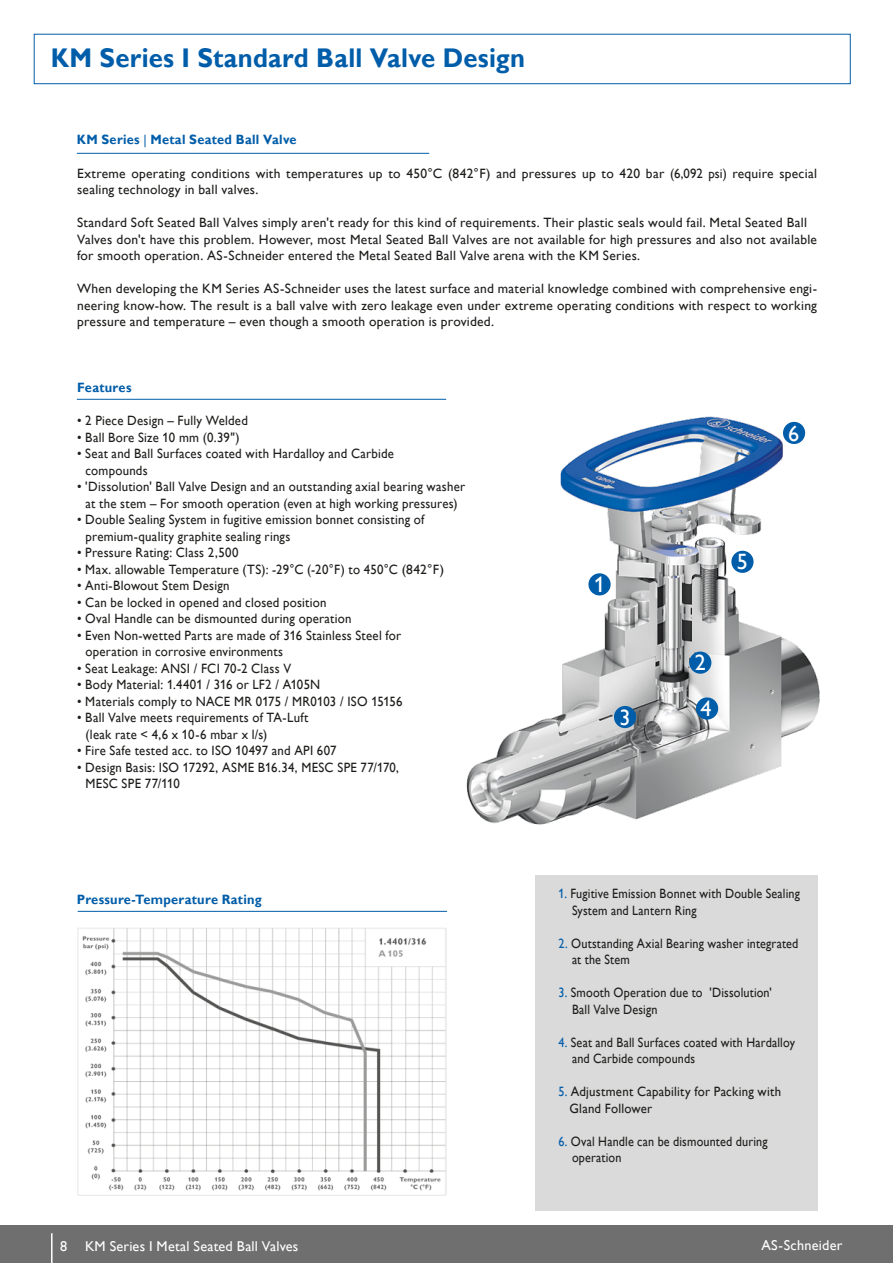
<style>
.page{position:relative;width:893px;height:1263px;background:#fff}
.page>*{position:absolute;margin:0;border:0;box-sizing:border-box;transform-origin:0 0}
.t1{font:700 27px "Gill Alt One";letter-spacing:.01em;color:#005da9;scale:.95 1}
.t2{font:22.2px "Gill Alt One";color:#fff}
.t3{font:14.25px "Gill Alt One";letter-spacing:.015em;color:#fff}
.t4{font:13.5px/16.5px "Gill Alt One";letter-spacing:.015em;color:#1d1d1b;scale:.95 1}
.t5{font:13.5px/16.5px "Gill Alt One";letter-spacing:.015em;color:#1d1d1b}
.t6{font:13.5px/16.5px "Gill Alt One";letter-spacing:.015em;color:#1d1d1b;scale:.9 1}
.t7{font:700 13.5px "Gill Alt One";letter-spacing:.025em;color:#005da9;scale:.95 1}
.s1{font-weight:400}
.s2{color:#005da9}
</style>
<div class="page">
<div style="left:34px;top:34px;width:816px;height:50px;border:1px solid #005da9"></div>
<div style="left:0;top:1225px;width:893px;height:38px;background:#706f6f"></div>
<hr style="left:51px;top:1233px;width:2px;height:30px;background:#fff">
<hr style="left:77px;top:153px;width:352px;height:1px;background:#005da9">
<hr style="left:77px;top:399px;width:369px;height:1px;background:#005da9">
<img style="left:466px;top:416px;width:354px;height:409px">
<div style="left:614px;top:706px;width:22px;height:22px;background:#005da9;border-radius:50%"></div>
<div style="left:696px;top:697px;width:22px;height:23px;background:#005da9;border-radius:50%"></div>
<div style="left:731px;top:551px;width:22px;height:22px;background:#005da9;border-radius:50%"></div>
<div style="left:783px;top:422px;width:22px;height:22px;background:#005da9;border-radius:50%"></div>
<div style="left:689px;top:651px;width:22px;height:23px;background:#005da9;border-radius:50%"></div>
<div style="left:588px;top:573px;width:23px;height:22px;background:#005da9;border-radius:50%"></div>
<div style="left:535px;top:875px;width:283px;height:336px;background:#dadada"></div>
<hr style="left:78px;top:911px;width:369px;height:1px;background:#005da9">
<img style="left:78px;top:928px;width:369px;height:267px">
<h1 class="t1" style="left:51px;top:42px;width:501px">KM Series I Standard Ball Valve Design</h1>
<p class="t7" style="left:77px;top:132px;width:233px">KM Series <span class="s1">|</span> Metal Seated Ball Valve</p>
<p class="t5" style="left:77px;top:165px;width:741px">Extreme operating conditions with temperatures up to 450°C (842°F) and pressures up to 420 bar (6,092 psi) require special sealing technology in ball valves.</p>
<p class="t5" style="left:77px;top:214px;width:741px">Standard Soft Seated Ball Valves simply aren't ready for this kind of requirements. Their plastic seals would fail. Metal Seated Ball<br>Valves don't have this problem. However, most Metal Seated Ball Valves are not available for high pressures and also not available for smooth operation. AS-Schneider entered the Metal Seated Ball Valve arena with the KM Series.</p>
<p class="t5" style="left:77px;top:280px;width:741px;text-align:justify">When developing the KM Series AS-Schneider uses the latest surface and material knowledge combined with comprehensive engi&shy;neering know-how. The result is a ball valve with zero leakage even under extreme operating conditions with respect to working pressure and temperature – even though a smooth operation is provided.</p>
<p class="t7" style="left:77px;top:379px;width:59px">Features</p>
<p class="t4" style="left:77px;top:412px;width:181px">• 2 Piece Design – Fully Welded</p>
<p class="t4" style="left:77px;top:429px;width:173px">• Ball Bore Size 10 mm (0.39")</p>
<p class="t4" style="left:86px;top:445px;width:326px;text-indent:-9px">• Seat and Ball Surfaces coated with Hardalloy and Carbide compounds</p>
<p class="t4" style="left:77px;top:478px;width:410px;text-align:center">• 'Dissolution' Ball Valve Design and an outstanding axial bearing washer at the stem – For smooth operation (even at high working pressures)</p>
<p class="t4" style="left:86px;top:511px;width:358px;text-indent:-9px">• Double Sealing System in fugitive emission bonnet consisting of premium-quality graphite sealing rings</p>
<p class="t4" style="left:77px;top:544px;width:171px">• Pressure Rating: Class 2,500</p>
<p class="t4" style="left:77px;top:561px;width:388px">• Max. allowable Temperature (TS): -29°C (-20°F) to 450°C (842°F)</p>
<p class="t4" style="left:77px;top:577px;width:162px">• Anti-Blowout Stem Design</p>
<p class="t4" style="left:77px;top:594px;width:264px">• Can be locked in opened and closed position</p>
<p class="t4" style="left:77px;top:610px;width:290px">• Oval Handle can be dismounted during operation</p>
<p class="t4" style="left:86px;top:627px;width:334px;text-indent:-9px">• Even Non-wetted Parts are made of 316 Stainless Steel for operation in corrosive environments</p>
<p class="t4" style="left:77px;top:660px;width:227px">• Seat Leakage: ANSI / FCI 70-2 Class V</p>
<p class="t4" style="left:77px;top:676px;width:258px">• Body Material: 1.4401 / 316 or LF2 / A105N</p>
<p class="t4" style="left:77px;top:693px;width:344px">• Materials comply to NACE MR 0175 / MR0103 / ISO 15156</p>
<p class="t4" style="left:86px;top:709px;width:236px;text-indent:-9px">• Ball Valve meets requirements of TA-Luft (leak rate &lt; 4,6 x 10-6 mbar x l/s)</p>
<p class="t4" style="left:77px;top:742px;width:275px">• Fire Safe tested acc. to ISO 10497 and API 607</p>
<p class="t4" style="left:86px;top:759px;width:331px;text-indent:-9px">• Design Basis: ISO 17292, ASME B16.34, MESC SPE 77/170,<br>MESC SPE 77/110</p>
<p class="t7" style="left:77px;top:891px;width:196px">Pressure-Temperature Rating</p>
<h2 class="t2" style="left:594px;top:572px;width:13px">1</h2>
<h2 class="t2" style="left:619px;top:704px;width:13px">3</h2>
<h2 class="t2" style="left:788px;top:420px;width:13px">6</h2>
<h2 class="t2" style="left:737px;top:549px;width:13px">5</h2>
<h2 class="t2" style="left:695px;top:650px;width:13px">2</h2>
<h2 class="t2" style="left:700px;top:696px;width:13px">4</h2>
<p class="t6" style="left:572px;top:885px;width:255px;text-indent:-14px"><span class="s2">1.</span> Fugitive Emission Bonnet with Double Sealing<br>System and Lantern Ring</p>
<p class="t6" style="left:572px;top:935px;width:253px;text-indent:-14px"><span class="s2">2.</span> Outstanding Axial Bearing washer integrated at the Stem</p>
<p class="t6" style="left:572px;top:984px;width:223px;text-indent:-14px"><span class="s2">3.</span> Smooth Operation due to 'Dissolution'<br>Ball Valve Design</p>
<p class="t6" style="left:572px;top:1034px;width:249px;text-indent:-14px"><span class="s2">4.</span> Seat and Ball Surfaces coated with Hardalloy and Carbide compounds</p>
<p class="t4" style="left:569px;top:1083px;width:224px;text-indent:-11px"><span class="s2">5.</span> Adjustment Capability for Packing with<br>Gland Follower</p>
<p class="t6" style="left:572px;top:1133px;width:219px;text-indent:-14px"><span class="s2">6.</span> Oval Handle can be dismounted during operation</p>
<p class="t3" style="left:60px;top:1237px;width:240px">8 KM Series I Metal Seated Ball Valves</p>
<p class="t3" style="left:761px;top:1237px;width:83px">AS-Schneider</p>
</div>
